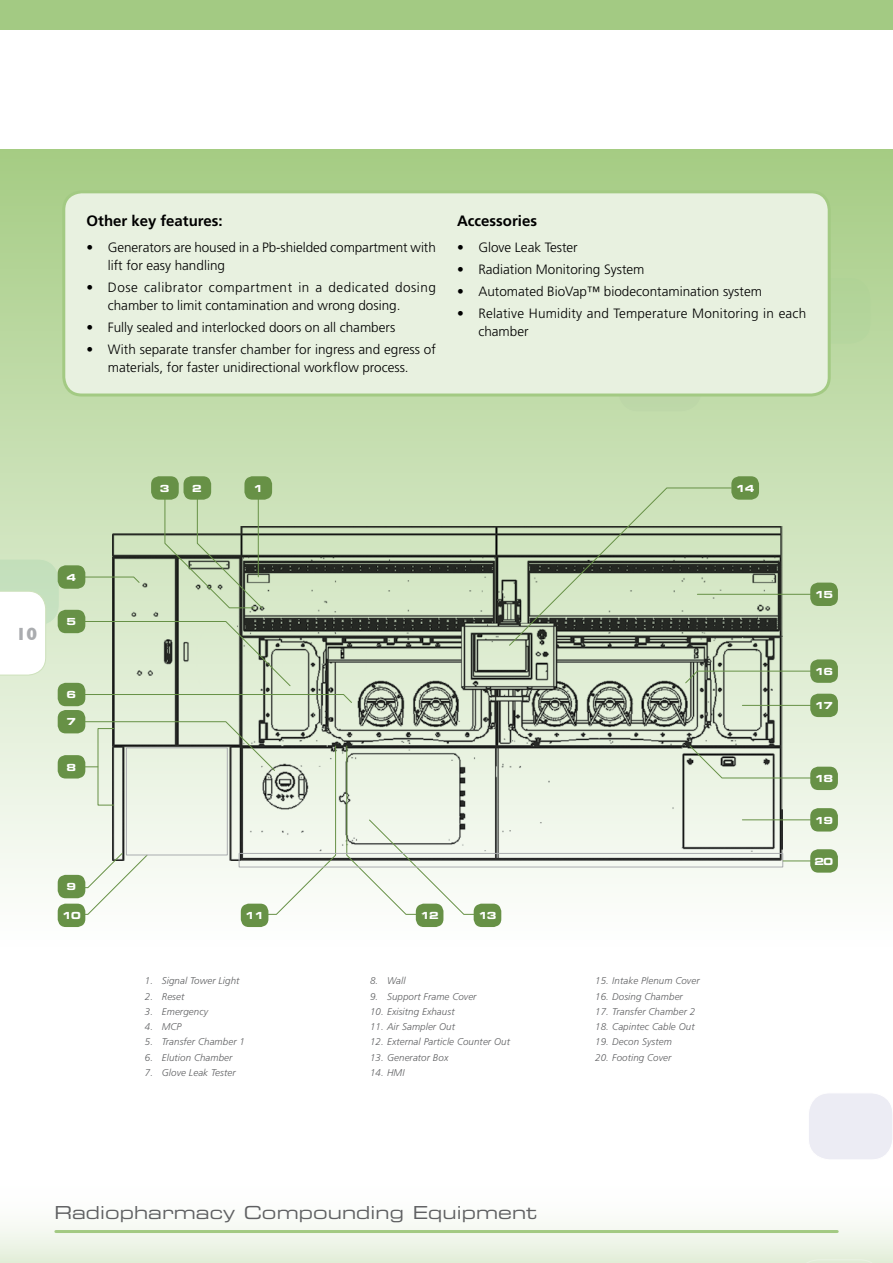
<style>
.page{position:relative;width:893px;height:1263px;background:#fff}
.page>*{position:absolute;margin:0;border:0;box-sizing:border-box;transform-origin:0 0}
.t1{font:700 18px "Gill Sans";color:#aaacaf}
.t2{font:17.85px "Eurostile LT Std Ex 2";letter-spacing:.005em;color:#5f6062}
.t3{font:700 15px "Frutiger LT Std";color:#000}
.t4{font:300 13.5px/18px "Frutiger LT Std";color:#000}
.t5{font:300 13.5px/18px "Frutiger LT Std";letter-spacing:.04em;color:#000}
.t6{font:italic 300 9.75px "Frutiger LT Std";letter-spacing:.01em;color:#5f6062}
.t7{font:9.75px "Eurostile LT Std Bold Ex 2";letter-spacing:-.04em;color:#fff}
</style>
<div class="page">
<svg style="left:0;top:1224px;width:893px;height:39px"></svg>
<hr style="left:56px;top:1230px;width:781px;height:3px;background:#a3ca83">
<div style="left:808px;top:1093px;width:85px;height:67px;background:#ececf4;border-radius:22px"></div>
<div style="left:808px;top:1092px;width:85px;height:68px;border:1px solid #fff;border-radius:22px"></div>
<svg style="left:796px;top:1259px;width:86px;height:4px"></svg>
<div style="left:0;top:149px;width:893px;height:800px;background:linear-gradient(to bottom,#a5cc83,#fefefe)"></div>
<div style="left:64px;top:192px;width:765px;height:203px;background:#e8f1e0;border-radius:18px"></div>
<div style="left:62px;top:190px;width:769px;height:206px;border:3px solid #a3ca83;border-radius:18px"></div>
<img style="left:112px;top:526px;width:671px;height:335px">
<svg style="left:165px;top:488px;width:97px;height:120px;background:#b6c9a7"></svg>
<svg style="left:85px;top:577px;width:55px;height:6px"></svg>
<svg style="left:71px;top:621px;width:220px;height:65px;background:#c3d1b8"></svg>
<svg style="left:84px;top:694px;width:268px;height:9px;background:#c6d5ba"></svg>
<div style="left:184px;top:476px;width:27px;height:24px;background:#679146;border-radius:8px"></div>
<div style="left:151px;top:476px;width:28px;height:24px;background:#679146;border-radius:8px"></div>
<div style="left:58px;top:565px;width:27px;height:24px;background:#679146;border-radius:8px"></div>
<div style="left:58px;top:610px;width:27px;height:23px;background:#679146;border-radius:8px"></div>
<div style="left:58px;top:710px;width:27px;height:23px;background:#679146;border-radius:8px"></div>
<div style="left:58px;top:683px;width:27px;height:23px;background:#679146;border-radius:8px"></div>
<svg style="left:71px;top:721px;width:265px;height:194px"></svg>
<div style="left:58px;top:755px;width:27px;height:23px;background:#679146;border-radius:8px"></div>
<div style="left:58px;top:875px;width:27px;height:23px;background:#679146;border-radius:8px"></div>
<div style="left:126px;top:748px;width:101px;height:107px;border:1px solid #aaacaf"></div>
<div style="left:58px;top:904px;width:27px;height:23px;background:#679146;border-radius:8px"></div>
<div style="left:241px;top:904px;width:27px;height:23px;background:#679146;border-radius:8px"></div>
<div style="left:416px;top:904px;width:27px;height:23px;background:#679146;border-radius:8px"></div>
<div style="left:474px;top:904px;width:27px;height:23px;background:#679146;border-radius:8px"></div>
<div style="left:731px;top:476px;width:28px;height:24px;background:#679146;border-radius:8px"></div>
<svg style="left:346px;top:746px;width:134px;height:169px"></svg>
<hr style="left:258px;top:488px;width:1px;height:89px;background:#679146">
<div style="left:244px;top:476px;width:28px;height:24px;background:#679146;border-radius:8px"></div>
<div style="left:239px;top:853px;width:544px;height:14px;border:1px solid #aaacaf"></div>
<svg style="left:509px;top:488px;width:223px;height:158px;background:#a8b89b"></svg>
<hr style="left:697px;top:594px;width:132px;height:1px;background:#679146">
<svg style="left:685px;top:671px;width:130px;height:12px;background:#c1cfb6"></svg>
<svg style="left:689px;top:745px;width:141px;height:33px;background:#c4cdbd"></svg>
<hr style="left:742px;top:705px;width:87px;height:1px;background:#679146">
<hr style="left:742px;top:819px;width:87px;height:1px;background:#679146">
<hr style="left:783px;top:861px;width:46px;height:1px;background:#679146">
<div style="left:810px;top:583px;width:28px;height:23px;background:#679146;border-radius:8px"></div>
<div style="left:810px;top:659px;width:28px;height:24px;background:#679146;border-radius:8px"></div>
<div style="left:810px;top:767px;width:28px;height:23px;background:#679146;border-radius:8px"></div>
<div style="left:810px;top:694px;width:28px;height:23px;background:#679146;border-radius:8px"></div>
<div style="left:810px;top:808px;width:28px;height:23px;background:#679146;border-radius:8px"></div>
<div style="left:810px;top:849px;width:28px;height:24px;background:#679146;border-radius:8px"></div>
<div style="left:0;top:0;width:893px;height:30px;background:#a3ca83"></div>
<svg style="left:0;top:559px;width:60px;height:116px"></svg>
<p class="t3" style="left:87px;top:212px;width:138px">Other key features:</p>
<p class="t4" style="left:108px;top:239px;width:330px;text-indent:-21px">• Generators are housed in a Pb-shielded compartment with lift for easy handling</p>
<p class="t5" style="left:108px;top:279px;width:330px;text-indent:-21px">• Dose calibrator compartment in a dedicated dosing chamber to limit contamination and wrong dosing.</p>
<p class="t4" style="left:87px;top:319px;width:310px">• Fully sealed and interlocked doors on all chambers</p>
<p class="t4" style="left:87px;top:341px;width:351px;text-align:center">• With separate transfer chamber for ingress and egress of materials, for faster unidirectional workflow process.</p>
<p class="t3" style="left:457px;top:212px;width:81px">Accessories</p>
<p class="t4" style="left:457px;top:239px;width:122px">• Glove Leak Tester</p>
<p class="t4" style="left:457px;top:261px;width:189px">• Radiation Monitoring System</p>
<p class="t4" style="left:457px;top:283px;width:306px">• Automated BioVap™ biodecontamination system</p>
<p class="t4" style="left:478px;top:305px;width:329px;text-indent:-21px">• Relative Humidity and Temperature Monitoring in each chamber</p>
<h1 class="t1" style="left:16px;top:619px;width:23px">10</h1>
<p class="t7" style="left:66px;top:570px;width:11px">4</p>
<p class="t7" style="left:66px;top:615px;width:11px">5</p>
<p class="t7" style="left:66px;top:688px;width:11px">6</p>
<p class="t7" style="left:66px;top:715px;width:11px">7</p>
<p class="t7" style="left:66px;top:760px;width:11px">8</p>
<p class="t7" style="left:160px;top:481px;width:11px">3</p>
<p class="t7" style="left:192px;top:481px;width:11px">2</p>
<p class="t7" style="left:253px;top:481px;width:11px">1</p>
<p class="t7" style="left:735px;top:481px;width:20px">14</p>
<p class="t7" style="left:66px;top:880px;width:11px">9</p>
<p class="t7" style="left:62px;top:909px;width:20px">10</p>
<p class="t7" style="left:245px;top:909px;width:20px">11</p>
<p class="t7" style="left:420px;top:909px;width:20px">12</p>
<p class="t7" style="left:478px;top:909px;width:20px">13</p>
<p class="t6" style="left:145px;top:975px;width:96px">1. Signal Tower Light</p>
<p class="t6" style="left:145px;top:991px;width:41px">2. Reset</p>
<p class="t6" style="left:145px;top:1006px;width:65px">3. Emergency</p>
<p class="t6" style="left:145px;top:1021px;width:38px">4. MCP</p>
<p class="t6" style="left:145px;top:1036px;width:102px">5. Transfer Chamber 1</p>
<p class="t6" style="left:145px;top:1052px;width:89px">6. Elution Chamber</p>
<p class="t6" style="left:145px;top:1067px;width:92px">7. Glove Leak Tester</p>
<p class="t6" style="left:370px;top:975px;width:37px">8. Wall</p>
<p class="t6" style="left:370px;top:991px;width:108px">9. Support Frame Cover</p>
<p class="t6" style="left:370px;top:1006px;width:86px">10. Exisitng Exhaust</p>
<p class="t6" style="left:370px;top:1021px;width:86px">11. Air Sampler Out</p>
<p class="t6" style="left:370px;top:1036px;width:141px">12. External Particle Counter Out</p>
<p class="t6" style="left:370px;top:1052px;width:80px">13. Generator Box</p>
<p class="t6" style="left:370px;top:1067px;width:36px">14. HMI</p>
<p class="t6" style="left:595px;top:975px;width:106px">15. Intake Plenum Cover</p>
<p class="t6" style="left:595px;top:991px;width:89px">16. Dosing Chamber</p>
<p class="t6" style="left:595px;top:1006px;width:102px">17. Transfer Chamber 2</p>
<p class="t6" style="left:595px;top:1021px;width:101px">18. Capintec Cable Out</p>
<p class="t6" style="left:595px;top:1036px;width:78px">19. Decon System</p>
<p class="t6" style="left:595px;top:1052px;width:78px">20. Footing Cover</p>
<p class="t7" style="left:814px;top:588px;width:20px">15</p>
<p class="t7" style="left:814px;top:664px;width:20px">16</p>
<p class="t7" style="left:814px;top:699px;width:20px">17</p>
<p class="t7" style="left:814px;top:772px;width:20px">18</p>
<p class="t7" style="left:814px;top:813px;width:20px">19</p>
<p class="t7" style="left:814px;top:854px;width:20px">20</p>
<h2 class="t2" style="left:54px;top:1201px;width:484px">Radiopharmacy Compounding Equipment</h2>
</div>
